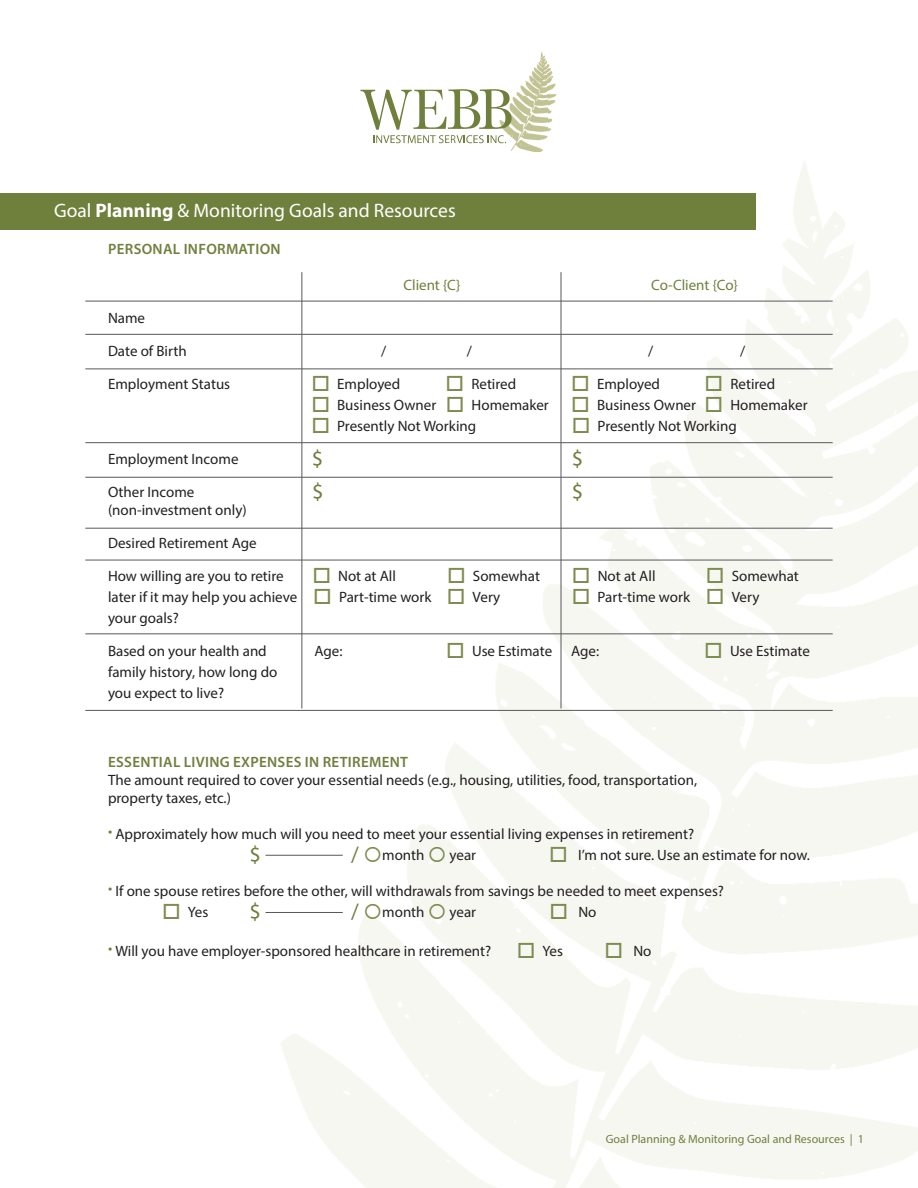
<style>
.page{position:relative;width:918px;height:1188px;background:#fff}
.page>*{position:absolute;margin:0;border:0;box-sizing:border-box;transform-origin:0 0}
.t1{font:22.5px "Myriad Pro";color:#6f803d}
.t2{font:19.5px "Myriad Pro";color:#fff}
.t3{font:15px/21px "Myriad Pro";color:#231f20}
.t4{font:600 15px "Myriad Pro";letter-spacing:.02em;color:#6f803d}
.t5{font:15px "Myriad Pro";color:#6f803d}
.t6{font:12px "Myriad Pro";color:#6f803d}
.s1{font-weight:700}
.s2{color:#7d8c4f}
.s3{font-size:22.5px;color:#6f803d}
</style>
<div class="page">
<img style="left:491px;top:51px;width:66px;height:101px">
<svg style="left:360px;top:89px;width:152px;height:54px"></svg>
<hr style="left:85px;top:301px;width:748px;height:1px;background:#57585a">
<div style="left:0;top:193px;width:756px;height:37px;background:#6f803d"></div>
<hr style="left:85px;top:334px;width:748px;height:1px;background:#57585a">
<hr style="left:85px;top:369px;width:748px;height:1px;background:#57585a">
<hr style="left:85px;top:442px;width:748px;height:1px;background:#57585a">
<hr style="left:85px;top:477px;width:748px;height:1px;background:#57585a">
<hr style="left:85px;top:528px;width:748px;height:1px;background:#57585a">
<hr style="left:85px;top:560px;width:748px;height:1px;background:#57585a">
<hr style="left:85px;top:634px;width:748px;height:1px;background:#57585a">
<hr style="left:85px;top:710px;width:748px;height:1px;background:#57585a">
<hr style="left:561px;top:272px;width:1px;height:436px;background:#57585a">
<hr style="left:302px;top:272px;width:1px;height:436px;background:#57585a">
<hr style="left:266px;top:855px;width:77px;height:1px;background:#57585a">
<hr style="left:266px;top:912px;width:77px;height:1px;background:#57585a">
<p class="t2" style="left:54px;top:199px;width:403px">Goal <span class="s1">Planning</span> &amp; Monitoring Goals and Resources</p>
<p class="t4" style="left:108px;top:240px;width:174px">PERSONAL INFORMATION</p>
<p class="t5" style="left:403px;top:276px;width:58px">Client {C}</p>
<p class="t5" style="left:651px;top:276px;width:88px">Co-Client {Co}</p>
<p class="t3" style="left:108px;top:307px;width:39px">Name</p>
<p class="t3" style="left:108px;top:340px;width:80px">Date of Birth</p>
<p class="t3" style="left:381px;top:340px;width:7px">/</p>
<p class="t3" style="left:467px;top:340px;width:7px">/</p>
<p class="t3" style="left:648px;top:340px;width:7px">/</p>
<p class="t3" style="left:740px;top:340px;width:7px">/</p>
<p class="t3" style="left:108px;top:373px;width:124px">Employment Status</p>
<p class="t3" style="left:311px;top:373px;width:90px"><span class="s2">□</span> Employed</p>
<p class="t3" style="left:446px;top:373px;width:72px"><span class="s2">□</span> Retired</p>
<p class="t3" style="left:571px;top:373px;width:90px"><span class="s2">□</span> Employed</p>
<p class="t3" style="left:705px;top:373px;width:72px"><span class="s2">□</span> Retired</p>
<p class="t3" style="left:311px;top:394px;width:498px"><span class="s2">□</span> Business Owner <span class="s2">□</span> Homemaker <span class="s2">□</span> Business Owner <span class="s2">□</span> Homemaker</p>
<p class="t3" style="left:311px;top:415px;width:166px"><span class="s2">□</span> Presently Not Working</p>
<p class="t3" style="left:572px;top:415px;width:166px"><span class="s2">□</span> Presently Not Working</p>
<p class="t3" style="left:108px;top:448px;width:132px">Employment Income</p>
<p class="t1" style="left:312px;top:444px;width:13px">$</p>
<p class="t1" style="left:572px;top:444px;width:13px">$</p>
<p class="t3" style="left:108px;top:481px;width:88px">Other Income</p>
<p class="t1" style="left:312px;top:477px;width:13px">$</p>
<p class="t1" style="left:572px;top:477px;width:13px">$</p>
<p class="t3" style="left:108px;top:499px;width:140px">(non-investment only)</p>
<p class="t3" style="left:108px;top:532px;width:150px">Desired Retirement Age</p>
<p class="t3" style="left:108px;top:565px;width:177px">How willing are you to retire</p>
<p class="t3" style="left:312px;top:565px;width:85px"><span class="s2">□</span> Not at All</p>
<p class="t3" style="left:447px;top:565px;width:95px"><span class="s2">□</span> Somewhat</p>
<p class="t3" style="left:572px;top:565px;width:85px"><span class="s2">□</span> Not at All</p>
<p class="t3" style="left:706px;top:565px;width:95px"><span class="s2">□</span> Somewhat</p>
<p class="t3" style="left:108px;top:586px;width:394px">later if it may help you achieve <span class="s2">□</span> Part-time work <span class="s2">□</span> Very</p>
<p class="t3" style="left:572px;top:586px;width:189px"><span class="s2">□</span> Part-time work <span class="s2">□</span> Very</p>
<p class="t3" style="left:108px;top:607px;width:72px">your goals?</p>
<p class="t3" style="left:108px;top:640px;width:160px">Based on your health and</p>
<p class="t3" style="left:314px;top:640px;width:30px">Age:</p>
<p class="t3" style="left:446px;top:640px;width:107px"><span class="s2">□</span> Use Estimate</p>
<p class="t3" style="left:571px;top:640px;width:30px">Age:</p>
<p class="t3" style="left:704px;top:640px;width:107px"><span class="s2">□</span> Use Estimate</p>
<p class="t3" style="left:108px;top:661px;width:171px">family history, how long do you expect to live?</p>
<p class="t4" style="left:108px;top:753px;width:301px">ESSENTIAL LIVING EXPENSES IN RETIREMENT</p>
<p class="t3" style="left:108px;top:771px;width:591px;line-height:18px">The amount required to cover your essential needs (e.g., housing, utilities, food, transportation, property taxes, etc.)</p>
<p class="t3" style="left:108px;top:823px;width:588px"><sup>•</sup> Approximately how much will you need to meet your essential living expenses in retirement?</p>
<p class="t1" style="left:249px;top:840px;width:13px">$</p>
<p class="t3" style="left:351px;top:844px;width:127px"><span class="s3">/</span> <span class="s2">○</span>month <span class="s2">○</span> year</p>
<p class="t3" style="left:549px;top:844px;width:262px"><span class="s2">□</span> I’m not sure. Use an estimate for now.</p>
<p class="t3" style="left:108px;top:880px;width:618px"><sup>•</sup> If one spouse retires before the other, will withdrawals from savings be needed to meet expenses?</p>
<p class="t3" style="left:162px;top:901px;width:48px"><span class="s2">□</span> Yes</p>
<p class="t1" style="left:250px;top:897px;width:13px">$</p>
<p class="t3" style="left:351px;top:901px;width:127px"><span class="s3">/</span> <span class="s2">○</span>month <span class="s2">○</span> year</p>
<p class="t3" style="left:549px;top:901px;width:49px"><span class="s2">□</span> No</p>
<p class="t3" style="left:108px;top:940px;width:457px"><sup>•</sup> Will you have employer-sponsored healthcare in retirement? <span class="s2">□</span> Yes</p>
<p class="t3" style="left:604px;top:940px;width:49px"><span class="s2">□</span> No</p>
<p class="t6" style="left:606px;top:1132px;width:260px">Goal Planning &amp; Monitoring Goal and Resources | 1</p>
</div>
